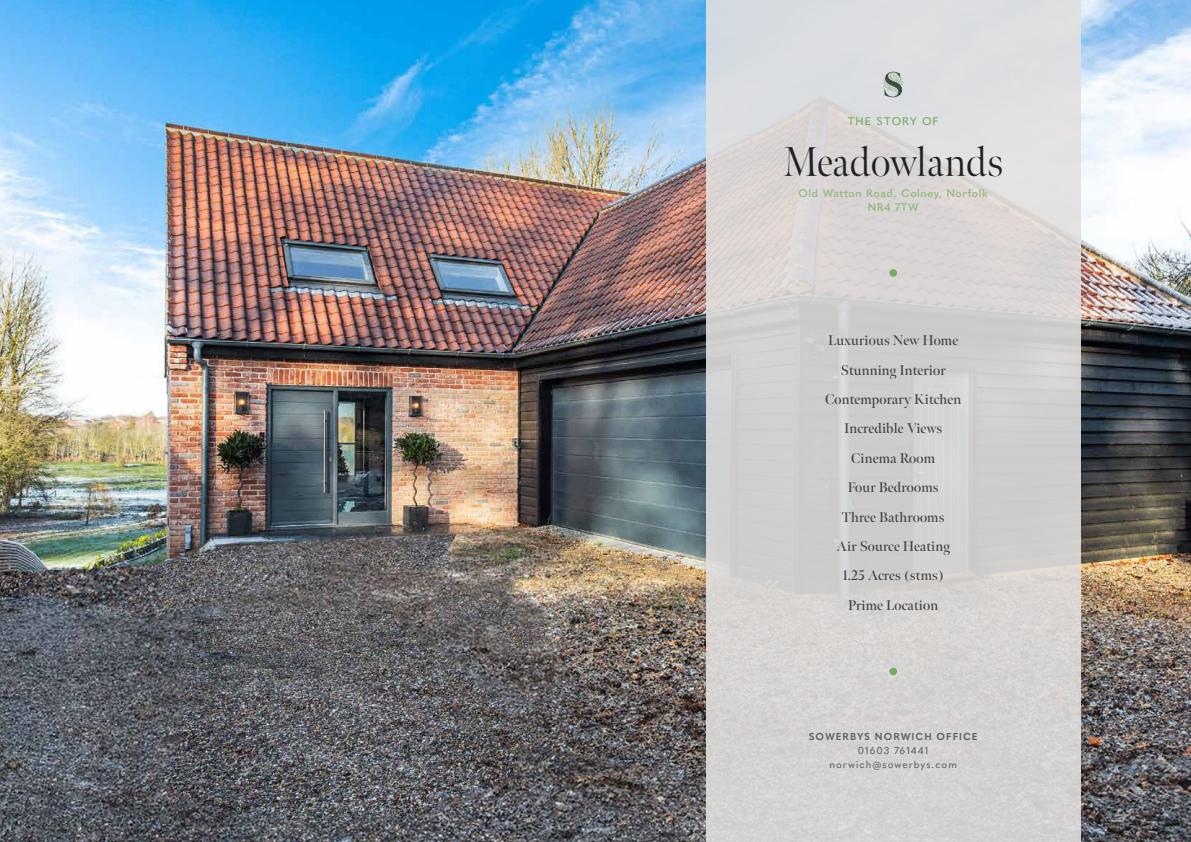
<style>
.page{position:relative;width:1191px;height:842px;background:#fff}
.page>*{position:absolute;margin:0;border:0;box-sizing:border-box;transform-origin:0 0}
.t1{font:300 41.5px "Meno Banner";letter-spacing:-.005em;color:#222223}
.t2{font:600 14px/29.3px "Meno Banner";letter-spacing:.01em;color:#434141;text-align:center}
.t3{font:600 11px/14px "Quasimoda";letter-spacing:.05em;color:#96ba81;text-align:center}
.t4{font:500 11px "Quasimoda";letter-spacing:.1em;color:#76aa62}
.t5{font:500 10px/14px "Quasimoda";letter-spacing:.1em;color:#5e6662;text-align:center}
.t6{font:700 10px "Quasimoda";letter-spacing:.1em;color:#5e6662}
</style>
<div class="page">
<img style="left:0;top:0;width:1191px;height:842px">
<div style="left:706px;top:0;width:374px;height:842px;background:linear-gradient(to right,#d5d3d3,#d7d5d5)"></div>
<div style="left:889px;top:269px;width:8px;height:8px;background:#76aa62;border-radius:50%"></div>
<div style="left:889px;top:668px;width:8px;height:7px;background:#76aa62;border-radius:50%"></div>
<svg style="left:882px;top:72px;width:21px;height:25px"></svg>
<p class="t4" style="left:848px;top:113px;width:92px">THE STORY OF</p>
<h1 class="t1" style="left:783px;top:137px;width:222px">Meadowlands</h1>
<p class="t3" style="left:798px;top:186px;width:191px">Old Watton Road, Colney, Norfolk<br>NR4 7TW</p>
<p class="t2" style="left:825px;top:326px;width:138px">Luxurious New Home<br>Stunning Interior<br>Contemporary Kitchen<br>Incredible Views<br>Cinema Room<br>Four Bedrooms<br>Three Bathrooms<br>Air Source Heating<br>1.25 Acres (stms)<br>Prime Location</p>
<p class="t6" style="left:808px;top:728px;width:170px">SOWERBYS NORWICH OFFICE</p>
<p class="t5" style="left:829px;top:742px;width:129px">01603 761441 norwich@sowerbys.com</p>
</div>
